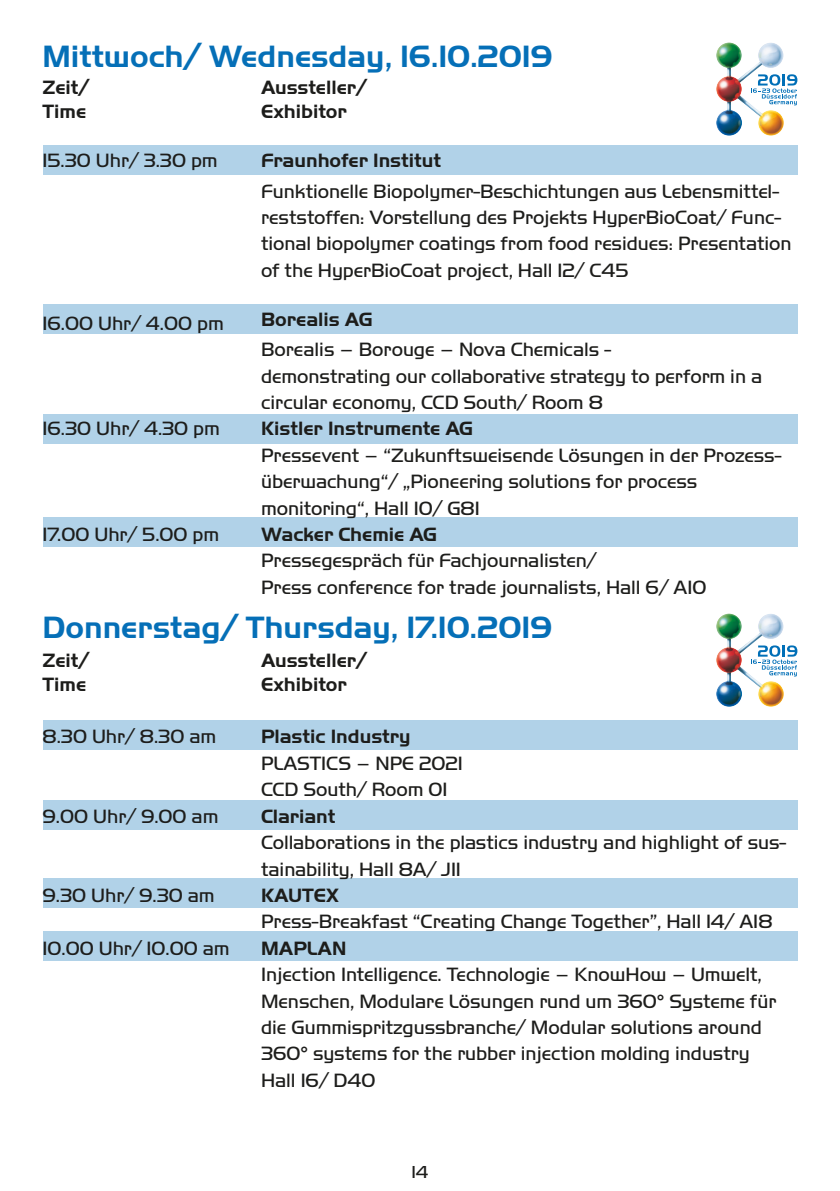
<style>
.page{position:relative;width:840px;height:1191px;background:#fff}
.page>*{position:absolute;margin:0;border:0;box-sizing:border-box;transform-origin:0 0}
.t1{font:700 32px "Huntington";color:#056fb7}
.t2{font:300 20px/26.4px "Huntington";letter-spacing:-.005em;color:#1d1d1b}
.t3{font:700 20px "Huntington";color:#1d1d1b}
.t4{font:300 18px "Huntington";color:#1d1d1b}
</style>
<div class="page">
<div style="left:43px;top:145px;width:754px;height:30px;background:#b1d2e8"></div>
<div style="left:43px;top:931px;width:754px;height:30px;background:#b1d2e8"></div>
<div style="left:43px;top:878px;width:754px;height:30px;background:#b1d2e8"></div>
<div style="left:43px;top:800px;width:754px;height:29px;background:#b1d2e8"></div>
<div style="left:43px;top:719px;width:754px;height:30px;background:#b1d2e8"></div>
<div style="left:43px;top:517px;width:754px;height:30px;background:#b1d2e8"></div>
<div style="left:43px;top:414px;width:754px;height:30px;background:#b1d2e8"></div>
<div style="left:43px;top:304px;width:754px;height:29px;background:#b1d2e8"></div>
<img style="left:716px;top:43px;width:67px;height:93px">
<svg style="left:750px;top:74px;width:47px;height:31px"></svg>
<img style="left:716px;top:613px;width:67px;height:93px">
<svg style="left:750px;top:645px;width:47px;height:31px"></svg>
<p class="t1" style="left:43px;top:38px;width:511px">Mittwoch/ Wednesday, 16.10.2019</p>
<p class="t3" style="left:43px;top:76px;width:48px">Zeit/</p>
<p class="t3" style="left:43px;top:100px;width:45px">Time</p>
<p class="t2" style="left:43px;top:147px;width:176px">15.30 Uhr/ 3.30 pm</p>
<p class="t2" style="left:43px;top:310px;width:183px">16.00 Uhr/ 4.00 pm</p>
<p class="t2" style="left:43px;top:415px;width:179px">16.30 Uhr/ 4.30 pm</p>
<p class="t2" style="left:43px;top:521px;width:178px">17.00 Uhr/ 5.00 pm</p>
<p class="t3" style="left:261px;top:76px;width:107px">Aussteller/</p>
<p class="t3" style="left:261px;top:100px;width:87px">Exhibitor</p>
<p class="t3" style="left:261px;top:149px;width:181px">Fraunhofer Institut</p>
<p class="t2" style="left:261px;top:178px;width:531px">Funktionelle Biopolymer-Beschichtungen aus Lebensmittel&shy;reststoffen: Vorstellung des Projekts HyperBioCoat/ Func&shy;tional biopolymer coatings from food residues: Presentation of the HyperBioCoat project, Hall 12/ C45</p>
<p class="t3" style="left:261px;top:308px;width:113px">Borealis AG</p>
<p class="t2" style="left:261px;top:336px;width:351px">Borealis – Borouge – Nova Chemicals -</p>
<p class="t2" style="left:261px;top:363px;width:502px">demonstrating our collaborative strategy to perform in a circular economy, CCD South/ Room 8</p>
<p class="t3" style="left:261px;top:417px;width:213px">Kistler Instrumente AG</p>
<p class="t2" style="left:261px;top:442px;width:521px">Pressevent – “Zukunftsweisende Lösungen in der Prozess&shy;überwachung“/ „Pioneering solutions for process</p>
<p class="t2" style="left:261px;top:495px;width:220px">monitoring“, Hall 10/ G81</p>
<p class="t3" style="left:261px;top:523px;width:177px">Wacker Chemie AG</p>
<p class="t2" style="left:261px;top:547px;width:337px">Pressegespräch für Fachjournalisten/</p>
<p class="t2" style="left:261px;top:574px;width:446px">Press conference for trade journalists, Hall 6/ A10</p>
<p class="t1" style="left:43px;top:609px;width:511px">Donnerstag/ Thursday, 17.10.2019</p>
<p class="t3" style="left:43px;top:648px;width:48px">Zeit/</p>
<p class="t3" style="left:43px;top:672px;width:45px">Time</p>
<p class="t2" style="left:43px;top:724px;width:175px">8.30 Uhr/ 8.30 am</p>
<p class="t2" style="left:43px;top:803px;width:177px">9.00 Uhr/ 9.00 am</p>
<p class="t2" style="left:43px;top:882px;width:173px">9.30 Uhr/ 9.30 am</p>
<p class="t2" style="left:43px;top:935px;width:188px">10.00 Uhr/ 10.00 am</p>
<p class="t3" style="left:261px;top:648px;width:107px">Aussteller/</p>
<p class="t3" style="left:261px;top:672px;width:87px">Exhibitor</p>
<p class="t3" style="left:261px;top:725px;width:151px">Plastic Industry</p>
<p class="t2" style="left:261px;top:750px;width:203px">PLASTICS – NPE 2021</p>
<p class="t2" style="left:261px;top:776px;width:188px">CCD South/ Room 01</p>
<p class="t3" style="left:261px;top:804px;width:76px">Clariant</p>
<p class="t2" style="left:261px;top:829px;width:526px">Collaborations in the plastics industry and highlight of sus&shy;tainability, Hall 8A/ J11</p>
<p class="t3" style="left:261px;top:884px;width:79px">KAUTEX</p>
<p class="t2" style="left:261px;top:908px;width:512px">Press-Breakfast “Creating Change Together”, Hall 14/ A18</p>
<p class="t3" style="left:261px;top:936px;width:87px">MAPLAN</p>
<p class="t2" style="left:261px;top:961px;width:516px">Injection Intelligence. Technologie – KnowHow – Umwelt, Menschen, Modulare Lösungen rund um 360° Systeme für die Gummispritzgussbranche/ Modular solutions around 360° systems for the rubber injection molding industry</p>
<p class="t2" style="left:261px;top:1067px;width:116px">Hall 16/ D40</p>
<p class="t4" style="left:411px;top:1161px;width:18px">14</p>
</div>
